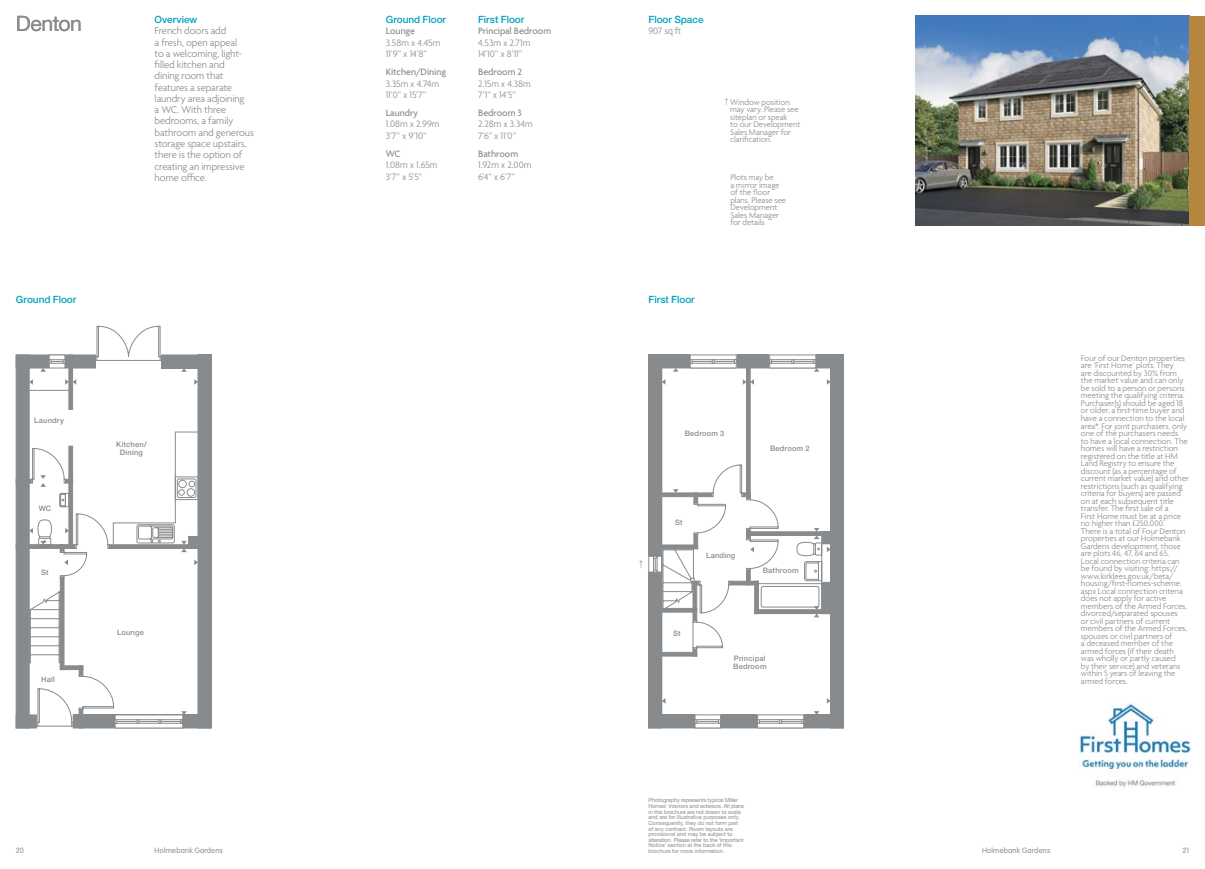
<style>
.page{position:relative;width:1205px;height:869px;background:#fff}
.page>*{position:absolute;margin:0;border:0;box-sizing:border-box;transform-origin:0 0}
.t1{font:21.25px "Helvetica Neue LT Std";letter-spacing:-.025em;color:#888b8d}
.t2{font:300 10.62px/11.2px "Agenda";letter-spacing:-.01em;color:#888b8d}
.t3{font:300 10px/11.2px "Agenda";color:#888b8d}
.t4{font:500 10px "Agenda";letter-spacing:-.005em;color:#888b8d}
.t5{font:500 10px "Helvetica Neue LT Std";letter-spacing:-.005em;color:#00a1be}
.t6{font:300 8.75px/7.5px "Agenda";letter-spacing:-.005em;color:#888b8d}
.t7{font:500 7.5px/8px "Helvetica Neue";letter-spacing:.025em;color:#888b8d;text-align:center}
.t8{font:300 7.5px "VAG Rounded Std";letter-spacing:.03em;color:#888b8d}
.t9{font:5.62px/5.6px "Helvetica Neue LT Std";letter-spacing:-.005em;color:#888b8d}
</style>
<div class="page">
<img style="left:915px;top:16px;width:274px;height:209px">
<div style="left:1189px;top:16px;width:16px;height:209px;background:#b6863f"></div>
<div style="left:16px;top:354px;width:13px;height:373px;background:#888b8d"></div>
<div style="left:198px;top:355px;width:13px;height:372px;background:#888b8d"></div>
<div style="left:73px;top:714px;width:138px;height:13px;border:1px solid #888b8d"></div>
<div style="left:16px;top:714px;width:21px;height:13px;background:#888b8d"></div>
<div style="left:161px;top:354px;width:50px;height:14px;border:1px solid #888b8d"></div>
<div style="left:16px;top:354px;width:80px;height:14px;background:#888b8d;border:1px solid #888b8d"></div>
<hr style="left:79px;top:709px;width:4px;height:18px;background:#888b8d">
<div style="left:115px;top:714px;width:68px;height:13px;background:#fff"></div>
<svg style="left:29px;top:325px;width:169px;height:401px"></svg>
<svg style="left:194px;top:379px;width:4px;height:5px"></svg>
<svg style="left:181px;top:368px;width:6px;height:3px"></svg>
<svg style="left:64px;top:559px;width:4px;height:6px"></svg>
<svg style="left:194px;top:559px;width:4px;height:6px"></svg>
<svg style="left:181px;top:540px;width:6px;height:12px"></svg>
<svg style="left:115px;top:710px;width:72px;height:13px"></svg>
<svg style="left:65px;top:379px;width:11px;height:5px"></svg>
<svg style="left:29px;top:379px;width:4px;height:5px"></svg>
<svg style="left:40px;top:354px;width:25px;height:17px"></svg>
<svg style="left:65px;top:527px;width:4px;height:6px"></svg>
<svg style="left:29px;top:527px;width:4px;height:6px"></svg>
<svg style="left:40px;top:540px;width:6px;height:4px"></svg>
<svg style="left:40px;top:475px;width:6px;height:11px"></svg>
<div style="left:649px;top:355px;width:13px;height:372px;background:#888b8d"></div>
<div style="left:648px;top:354px;width:14px;height:373px;border:1px solid #888b8d"></div>
<div style="left:830px;top:355px;width:13px;height:243px;background:#888b8d"></div>
<div style="left:830px;top:354px;width:14px;height:244px;border:1px solid #888b8d"></div>
<div style="left:830px;top:576px;width:13px;height:151px;background:#888b8d"></div>
<div style="left:830px;top:576px;width:14px;height:151px;border:1px solid #888b8d"></div>
<div style="left:649px;top:714px;width:194px;height:13px;background:#888b8d"></div>
<div style="left:648px;top:714px;width:196px;height:13px;border:1px solid #888b8d"></div>
<div style="left:649px;top:355px;width:194px;height:13px;background:#888b8d"></div>
<div style="left:648px;top:354px;width:196px;height:14px;border:1px solid #888b8d"></div>
<hr style="left:648px;top:492px;width:64px;height:4px;background:#888b8d">
<hr style="left:648px;top:544px;width:50px;height:4px;background:#888b8d">
<hr style="left:648px;top:652px;width:49px;height:4px;background:#888b8d">
<hr style="left:648px;top:608px;width:49px;height:4px;background:#888b8d">
<div style="left:746px;top:354px;width:4px;height:144px;border:1px solid #888b8d"></div>
<div style="left:822px;top:531px;width:21px;height:12px;background:#888b8d"></div>
<div style="left:821px;top:531px;width:23px;height:12px;border:1px solid #888b8d"></div>
<div style="left:822px;top:582px;width:21px;height:31px;background:#888b8d"></div>
<div style="left:821px;top:582px;width:23px;height:31px;border:1px solid #888b8d"></div>
<svg style="left:690px;top:354px;width:47px;height:14px"></svg>
<svg style="left:648px;top:555px;width:13px;height:17px"></svg>
<svg style="left:661px;top:464px;width:170px;height:265px"></svg>
<svg style="left:769px;top:354px;width:50px;height:17px"></svg>
<svg style="left:750px;top:546px;width:4px;height:6px"></svg>
<svg style="left:827px;top:546px;width:3px;height:6px"></svg>
<svg style="left:814px;top:527px;width:5px;height:12px"></svg>
<svg style="left:662px;top:697px;width:3px;height:6px"></svg>
<svg style="left:827px;top:697px;width:3px;height:6px"></svg>
<svg style="left:814px;top:710px;width:5px;height:4px"></svg>
<svg style="left:814px;top:606px;width:5px;height:11px"></svg>
<svg style="left:743px;top:379px;width:11px;height:5px"></svg>
<svg style="left:662px;top:379px;width:3px;height:5px"></svg>
<svg style="left:673px;top:368px;width:5px;height:3px"></svg>
<svg style="left:673px;top:489px;width:5px;height:3px"></svg>
<img style="left:1078px;top:703px;width:113px;height:84px">
<h1 class="t1" style="left:16px;top:11px;width:68px">Denton</h1>
<p class="t5" style="left:648px;top:14px;width:56px">Floor Space</p>
<p class="t5" style="left:155px;top:14px;width:44px">Overview</p>
<p class="t2" style="left:155px;top:26px;width:101px">French doors add<br>a fresh, open appeal<br>to a welcoming, light&shy;filled kitchen and<br>dining room that features a separate laundry area adjoining<br>a WC. With three bedrooms, a family bathroom and generous storage space upstairs, there is the option of creating an impressive home office.</p>
<p class="t5" style="left:386px;top:14px;width:62px">Ground Floor</p>
<p class="t4" style="left:386px;top:26px;width:31px">Lounge</p>
<p class="t3" style="left:386px;top:37px;width:56px">3.58m x 4.45m<br>11’9” x 14’8”</p>
<p class="t4" style="left:386px;top:67px;width:62px">Kitchen/Dining</p>
<p class="t3" style="left:386px;top:78px;width:55px">3.35m x 4.74m<br>11’0” x 15’7”</p>
<p class="t4" style="left:386px;top:107px;width:34px">Laundry</p>
<p class="t3" style="left:386px;top:119px;width:55px">1.08m x 2.99m<br>3’7” x 9’10”</p>
<p class="t4" style="left:386px;top:148px;width:16px">WC</p>
<p class="t3" style="left:386px;top:160px;width:53px">1.08m x 1.65m<br>3’7” x 5’5”</p>
<p class="t5" style="left:478px;top:14px;width:48px">First Floor</p>
<p class="t4" style="left:478px;top:26px;width:75px">Principal Bedroom</p>
<p class="t3" style="left:478px;top:37px;width:54px">4.53m x 2.71m<br>14’10” x 8’11”</p>
<p class="t4" style="left:478px;top:67px;width:45px">Bedroom 2</p>
<p class="t3" style="left:478px;top:78px;width:54px">2.15m x 4.38m<br>7’1” x 14’5”</p>
<p class="t4" style="left:478px;top:107px;width:45px">Bedroom 3</p>
<p class="t3" style="left:478px;top:119px;width:56px">2.28m x 3.34m<br>7’6” x 11’0”</p>
<p class="t4" style="left:478px;top:148px;width:42px">Bathroom</p>
<p class="t3" style="left:478px;top:160px;width:55px">1.92m x 2.00m<br>6’4” x 6’7”</p>
<p class="t3" style="left:648px;top:26px;width:34px">907 sq ft</p>
<p class="t6" style="left:730px;top:99px;width:72px;text-indent:-5px">† Window position may vary. Please see siteplan or speak<br>to our Development<br>Sales Manager for clarification.</p>
<p class="t6" style="left:730px;top:174px;width:57px">Plots may be<br>a mirror image of the floor plans. Please see<br>Development<br>Sales Manager for details</p>
<p class="t5" style="left:16px;top:293px;width:62px">Ground Floor</p>
<p class="t5" style="left:648px;top:293px;width:48px">First Floor</p>
<p class="t7" style="left:34px;top:415px;width:31px">Laundry</p>
<p class="t7" style="left:39px;top:503px;width:14px">WC</p>
<p class="t7" style="left:41px;top:568px;width:9px">St</p>
<p class="t7" style="left:41px;top:674px;width:15px">Hall</p>
<p class="t7" style="left:116px;top:439px;width:32px">Kitchen/<br>Dining</p>
<p class="t7" style="left:117px;top:627px;width:28px">Lounge</p>
<p class="t3" style="left:639px;top:557px;width:6px">†</p>
<p class="t7" style="left:685px;top:428px;width:41px">Bedroom 3</p>
<p class="t7" style="left:675px;top:517px;width:9px">St</p>
<p class="t7" style="left:706px;top:550px;width:31px">Landing</p>
<p class="t7" style="left:673px;top:628px;width:9px">St</p>
<p class="t7" style="left:770px;top:444px;width:41px">Bedroom 2</p>
<p class="t7" style="left:763px;top:565px;width:37px">Bathroom</p>
<p class="t7" style="left:733px;top:653px;width:35px;text-align:left">Principal<br>Bedroom</p>
<p class="t6" style="left:1081px;top:355px;width:110px">Four of our Denton properties are ‘First Home’ plots. They<br>are discounted by 30% from the market value and can only be sold to a person or persons meeting the qualifying criteria.<br>Purchaser(s) should be aged 18 or older, a first-time buyer and have a connection to the local area*. For joint purchasers, only one of the purchasers needs<br>to have a local connection. The homes will have a restriction registered on the title at HM<br>Land Registry to ensure the discount (as a percentage of current market value) and other restrictions (such as qualifying criteria for buyers) are passed on at each subsequent title transfer. The first sale of a<br>First Home must be at a price no higher than £250,000.<br>There is a total of Four Denton properties at our Holmebank<br>Gardens development, those are plots 46, 47, 64 and 65.<br>Local connection criteria can be found by visiting: https:// www.kirklees.gov.uk/beta/ housing/first-homes-scheme. aspx Local connection criteria does not apply for active members of the Armed Forces, divorced/separated spouses<br>or civil partners of current members of the Armed Forces, spouses or civil partners of<br>a deceased member of the armed forces (if their death was wholly or partly caused<br>by their service) and veterans within 5 years of leaving the armed forces.</p>
<p class="t9" style="left:648px;top:797px;width:97px">Photography represents typical Miller Homes’ interiors and exteriors. All plans in this brochure are not drawn to scale and are for illustrative purposes only.<br>Consequently, they do not form part of any contract. Room layouts are provisional and may be subject to alteration. Please refer to the ‘Important Notice’ section at the back of this brochure for more information.</p>
<p class="t8" style="left:16px;top:845px;width:10px">20</p>
<p class="t8" style="left:155px;top:845px;width:70px">Holmebank Gardens</p>
<p class="t8" style="left:982px;top:845px;width:70px">Holmebank Gardens</p>
<p class="t8" style="left:1182px;top:845px;width:8px">21</p>
</div>
